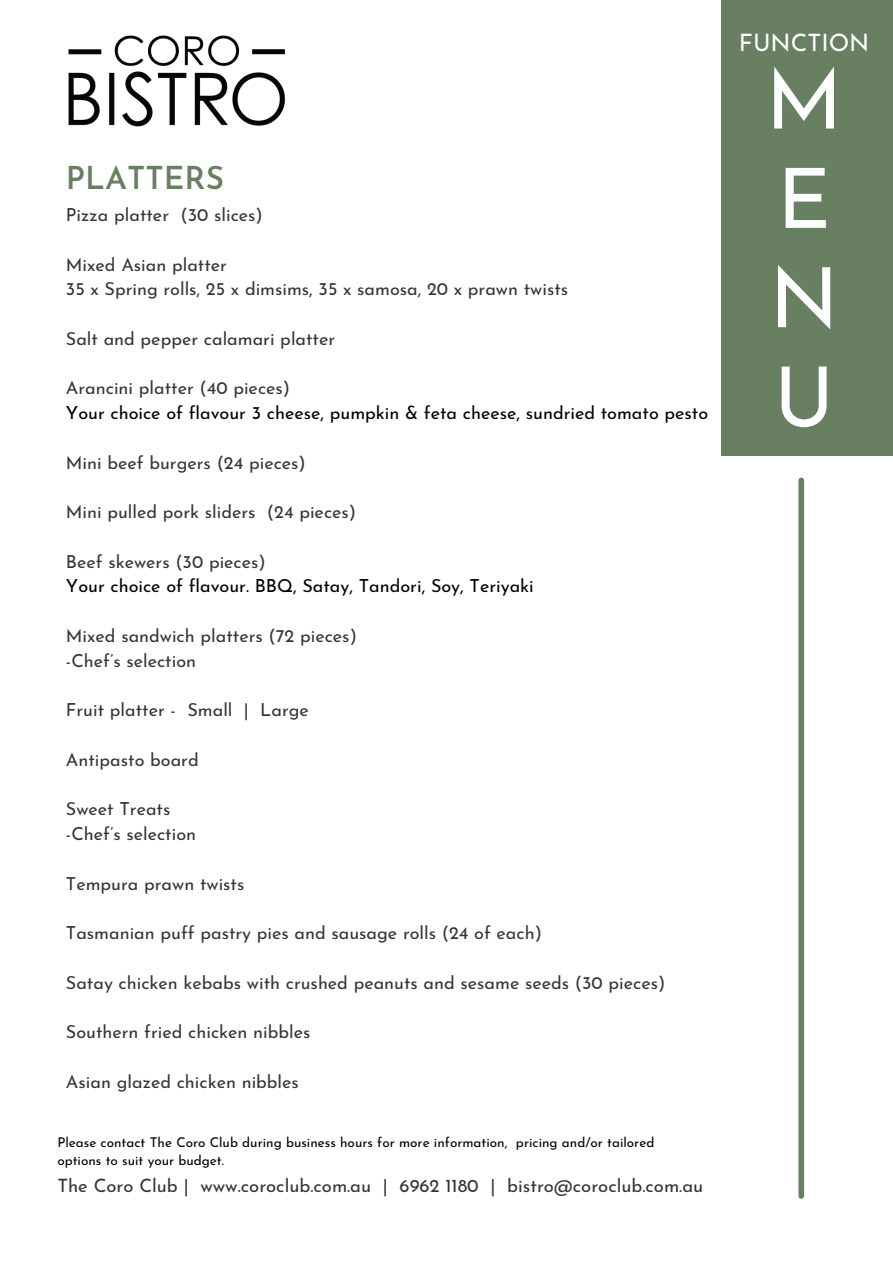
<style>
.page{position:relative;width:893px;height:1264px;background:#fff}
.page>*{position:absolute;margin:0;border:0;box-sizing:border-box;transform-origin:0 0}
.t1{font:82.95px "Josefin Sans";color:#fff}
.t2{font:600 31.5px "Josefin Sans";color:#688061}
.t3{font:24px "Josefin Sans";color:#fff}
.t4{font:18.45px "Josefin Sans";color:#303931}
.t5{font:18px/24.8px "Josefin Sans";color:#303931}
.t6{font:18px "Josefin Sans";color:#000}
.t7{font:13.5px/18px "Josefin Sans";color:#000}
</style>
<div class="page">
<div style="left:798px;top:480px;width:6px;height:715px;background:#688061"></div>
<div style="left:720px;top:0;width:172px;height:456px;background:#688061"></div>
<img style="left:68px;top:35px;width:217px;height:92px">
<h2 class="t2" style="left:66px;top:166px;width:160px">PLATTERS</h2>
<p class="t5" style="left:66px;top:204px;width:198px">Pizza platter (30 slices)</p>
<p class="t5" style="left:66px;top:253px;width:503px">Mixed Asian platter<br>35 x Spring rolls, 25 x dimsims, 35 x samosa, 20 x prawn twists</p>
<p class="t5" style="left:66px;top:328px;width:271px">Salt and pepper calamari platter</p>
<p class="t5" style="left:66px;top:377px;width:226px">Arancini platter (40 pieces)</p>
<p class="t6" style="left:66px;top:405px;width:643px">Your choice of flavour 3 cheese, pumpkin &amp; feta cheese, sundried tomato pesto</p>
<p class="t5" style="left:66px;top:451px;width:241px">Mini beef burgers (24 pieces)</p>
<p class="t5" style="left:66px;top:501px;width:292px">Mini pulled pork sliders (24 pieces)</p>
<p class="t5" style="left:66px;top:550px;width:201px">Beef skewers (30 pieces)</p>
<p class="t6" style="left:66px;top:579px;width:469px">Your choice of flavour. BBQ, Satay, Tandori, Soy, Teriyaki</p>
<p class="t5" style="left:66px;top:625px;width:292px">Mixed sandwich platters (72 pieces) -Chef’s selection</p>
<p class="t5" style="left:66px;top:699px;width:244px">Fruit platter - Small | Large</p>
<p class="t5" style="left:66px;top:748px;width:134px">Antipasto board</p>
<p class="t5" style="left:66px;top:798px;width:132px">Sweet Treats -Chef’s selection</p>
<p class="t5" style="left:66px;top:872px;width:180px">Tempura prawn twists</p>
<p class="t5" style="left:66px;top:922px;width:477px">Tasmanian puff pastry pies and sausage rolls (24 of each)</p>
<p class="t5" style="left:66px;top:971px;width:601px">Satay chicken kebabs with crushed peanuts and sesame seeds (30 pieces)</p>
<p class="t5" style="left:66px;top:1021px;width:246px">Southern fried chicken nibbles</p>
<p class="t5" style="left:66px;top:1070px;width:234px">Asian glazed chicken nibbles</p>
<h2 class="t7" style="left:57px;top:1134px;width:598px">Please contact The Coro Club during business hours for more information, pricing and/or tailored options to suit your budget.</h2>
<h1 class="t4" style="left:57px;top:1177px;width:647px">The Coro Club | www.coroclub.com.au | 6962 1180 | bistro@coroclub.com.au</h1>
<p class="t3" style="left:738px;top:33px;width:132px">FUNCTION</p>
<p class="t1" style="left:765px;top:66px;width:78px">M</p>
<p class="t1" style="left:777px;top:166px;width:56px">E</p>
<p class="t1" style="left:769px;top:265px;width:71px">N</p>
<p class="t1" style="left:773px;top:364px;width:62px">U</p>
</div>
